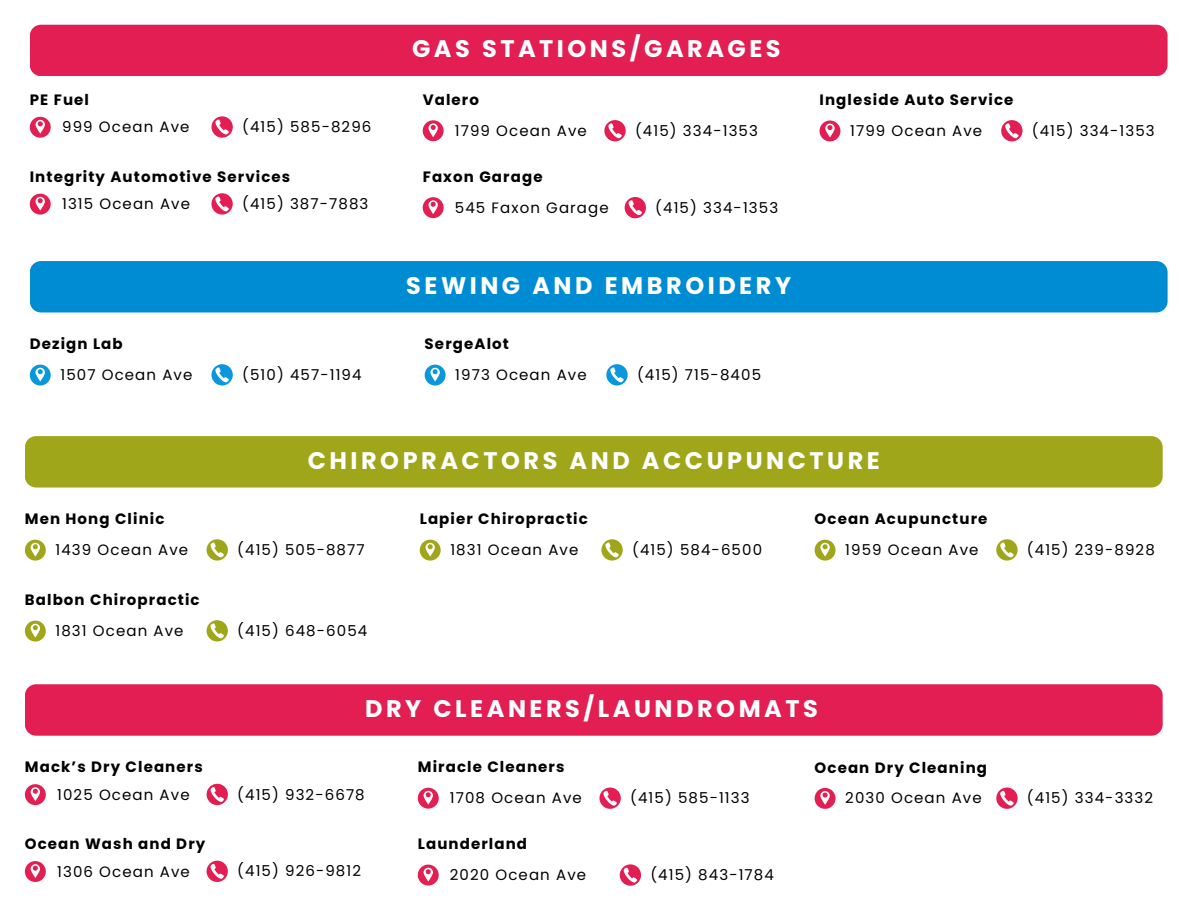
<style>
.page{position:relative;width:1188px;height:918px;background:#fff}
.page>*{position:absolute;margin:0;border:0;box-sizing:border-box;transform-origin:0 0}
.t1{font:700 24px "Poppins";letter-spacing:.145em;color:#fff}
.t2{font:15px "Poppins";letter-spacing:.075em;color:#000}
.t3{font:700 15px "Poppins";letter-spacing:.075em;color:#000}
</style>
<div class="page">
<svg style="left:30px;top:117px;width:21px;height:21px"></svg>
<svg style="left:211px;top:116px;width:22px;height:22px"></svg>
<div style="left:30px;top:25px;width:1138px;height:51px;background:#e21e53"></div>
<svg style="left:423px;top:120px;width:21px;height:21px"></svg>
<svg style="left:604px;top:120px;width:22px;height:21px"></svg>
<svg style="left:820px;top:121px;width:20px;height:20px"></svg>
<svg style="left:1001px;top:120px;width:22px;height:21px"></svg>
<svg style="left:30px;top:194px;width:21px;height:21px"></svg>
<svg style="left:211px;top:193px;width:22px;height:22px"></svg>
<svg style="left:423px;top:197px;width:21px;height:21px"></svg>
<svg style="left:625px;top:197px;width:21px;height:21px"></svg>
<div style="left:30px;top:261px;width:1138px;height:51px;background:#008cd3"></div>
<svg style="left:30px;top:365px;width:21px;height:21px"></svg>
<svg style="left:211px;top:364px;width:22px;height:22px"></svg>
<svg style="left:425px;top:365px;width:21px;height:21px"></svg>
<svg style="left:606px;top:364px;width:22px;height:22px"></svg>
<div style="left:25px;top:436px;width:1138px;height:52px;background:#9fa619"></div>
<svg style="left:25px;top:540px;width:21px;height:21px"></svg>
<svg style="left:207px;top:539px;width:21px;height:22px"></svg>
<svg style="left:25px;top:621px;width:21px;height:21px"></svg>
<svg style="left:207px;top:620px;width:21px;height:22px"></svg>
<svg style="left:420px;top:540px;width:21px;height:21px"></svg>
<svg style="left:601px;top:539px;width:22px;height:22px"></svg>
<svg style="left:815px;top:540px;width:21px;height:21px"></svg>
<svg style="left:996px;top:539px;width:22px;height:22px"></svg>
<svg style="left:25px;top:784px;width:21px;height:21px"></svg>
<svg style="left:207px;top:784px;width:21px;height:21px"></svg>
<div style="left:25px;top:684px;width:1138px;height:52px;background:#e21e53"></div>
<svg style="left:418px;top:788px;width:21px;height:21px"></svg>
<svg style="left:599px;top:788px;width:22px;height:21px"></svg>
<svg style="left:815px;top:788px;width:21px;height:21px"></svg>
<svg style="left:996px;top:788px;width:22px;height:21px"></svg>
<svg style="left:25px;top:861px;width:21px;height:21px"></svg>
<svg style="left:207px;top:861px;width:21px;height:21px"></svg>
<svg style="left:418px;top:865px;width:21px;height:21px"></svg>
<svg style="left:620px;top:864px;width:21px;height:22px"></svg>
<p class="t1" style="left:412px;top:32px;width:370px">GAS STATIONS/GARAGES</p>
<p class="t3" style="left:30px;top:89px;width:61px">PE Fuel</p>
<h2 class="t3" style="left:423px;top:89px;width:58px">Valero</h2>
<p class="t3" style="left:820px;top:89px;width:196px">Ingleside Auto Service</p>
<p class="t2" style="left:62px;top:117px;width:129px">999 Ocean Ave</p>
<h2 class="t2" style="left:242px;top:116px;width:131px">(415) 585-8296</h2>
<p class="t2" style="left:455px;top:120px;width:134px">1799 Ocean Ave</p>
<p class="t2" style="left:635px;top:120px;width:124px">(415) 334-1353</p>
<p class="t2" style="left:850px;top:120px;width:134px">1799 Ocean Ave</p>
<p class="t2" style="left:1032px;top:120px;width:124px">(415) 334-1353</p>
<p class="t3" style="left:30px;top:166px;width:262px">Integrity Automotive Services</p>
<p class="t3" style="left:423px;top:166px;width:121px">Faxon Garage</p>
<p class="t2" style="left:62px;top:193px;width:130px">1315 Ocean Ave</p>
<h2 class="t2" style="left:242px;top:193px;width:128px">(415) 387-7883</h2>
<p class="t2" style="left:455px;top:197px;width:155px">545 Faxon Garage</p>
<p class="t2" style="left:655px;top:197px;width:124px">(415) 334-1353</p>
<h2 class="t1" style="left:406px;top:268px;width:386px">SEWING AND EMBROIDERY</h2>
<p class="t3" style="left:30px;top:333px;width:94px">Dezign Lab</p>
<p class="t3" style="left:425px;top:333px;width:86px">SergeAlot</p>
<p class="t2" style="left:60px;top:364px;width:133px">1507 Ocean Ave</p>
<p class="t2" style="left:242px;top:364px;width:121px">(510) 457-1194</p>
<p class="t2" style="left:455px;top:364px;width:133px">1973 Ocean Ave</p>
<h2 class="t2" style="left:637px;top:364px;width:126px">(415) 715-8405</h2>
<p class="t3" style="left:25px;top:509px;width:141px">Men Hong Clinic</p>
<p class="t1" style="left:308px;top:443px;width:574px">CHIROPRACTORS AND ACCUPUNCTURE</p>
<p class="t3" style="left:420px;top:509px;width:170px">Lapier Chiropractic</p>
<p class="t3" style="left:815px;top:509px;width:174px">Ocean Acupuncture</p>
<p class="t2" style="left:56px;top:539px;width:134px">1439 Ocean Ave</p>
<p class="t2" style="left:237px;top:539px;width:129px">(415) 505-8877</p>
<p class="t3" style="left:25px;top:589px;width:176px">Balbon Chiropractic</p>
<p class="t2" style="left:56px;top:620px;width:130px">1831 Ocean Ave</p>
<h2 class="t2" style="left:237px;top:620px;width:132px">(415) 648-6054</h2>
<p class="t2" style="left:450px;top:539px;width:130px">1831 Ocean Ave</p>
<p class="t2" style="left:632px;top:539px;width:132px">(415) 584-6500</p>
<p class="t1" style="left:365px;top:692px;width:454px">DRY CLEANERS/LAUNDROMATS</p>
<h2 class="t2" style="left:845px;top:539px;width:135px">1959 Ocean Ave</h2>
<p class="t2" style="left:1027px;top:539px;width:129px">(415) 239-8928</p>
<h2 class="t3" style="left:25px;top:757px;width:179px">Mack’s Dry Cleaners</h2>
<p class="t3" style="left:418px;top:757px;width:148px">Miracle Cleaners</p>
<p class="t3" style="left:815px;top:757px;width:174px">Ocean Dry Cleaning</p>
<p class="t2" style="left:57px;top:784px;width:134px">1025 Ocean Ave</p>
<p class="t2" style="left:237px;top:784px;width:129px">(415) 932-6678</p>
<p class="t2" style="left:450px;top:787px;width:134px">1708 Ocean Ave</p>
<p class="t2" style="left:630px;top:787px;width:121px">(415) 585-1133</p>
<h2 class="t2" style="left:845px;top:788px;width:138px">2030 Ocean Ave</h2>
<p class="t2" style="left:1027px;top:787px;width:128px">(415) 334-3332</p>
<h2 class="t3" style="left:25px;top:833px;width:182px">Ocean Wash and Dry</h2>
<p class="t3" style="left:418px;top:833px;width:111px">Launderland</p>
<p class="t2" style="left:57px;top:861px;width:134px">1306 Ocean Ave</p>
<p class="t2" style="left:237px;top:861px;width:125px">(415) 926-9812</p>
<p class="t2" style="left:450px;top:864px;width:138px">2020 Ocean Ave</p>
<p class="t2" style="left:650px;top:864px;width:125px">(415) 843-1784</p>
</div>
